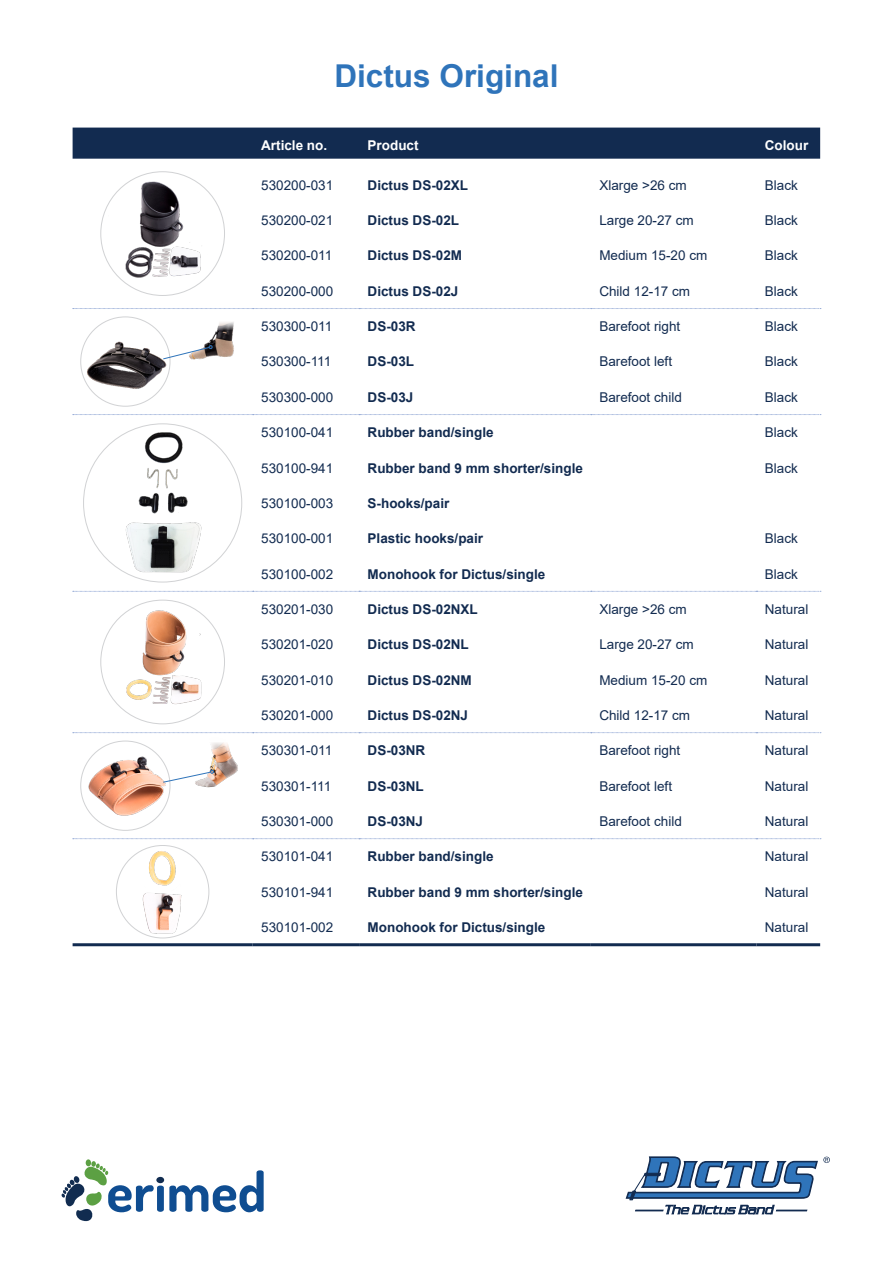
<style>
.page{position:relative;width:893px;height:1263px;background:#fff}
.page>*{position:absolute;margin:0;border:0;box-sizing:border-box;transform-origin:0 0}
.t1{font:700 31.5px "Arial";color:#2f74ba}
.t2{font:13.5px "Arial";color:#122b50}
.t3{font:700 13.5px "Arial";color:#122b50}
.t4{font:700 13.5px "Arial";color:#fff}
</style>
<div class="page">
<div style="left:73px;top:128px;width:747px;height:31px;background:#122b50"></div>
<hr style="left:73px;top:943px;width:180px;height:3px;background:#122b50">
<hr style="left:253px;top:943px;width:106px;height:3px;background:#122b50">
<hr style="left:359px;top:943px;width:232px;height:3px;background:#122b50">
<hr style="left:591px;top:943px;width:165px;height:3px;background:#122b50">
<hr style="left:756px;top:943px;width:64px;height:3px;background:#122b50">
<svg style="left:73px;top:308px;width:748px;height:1px"></svg>
<svg style="left:73px;top:414px;width:748px;height:1px"></svg>
<svg style="left:73px;top:591px;width:748px;height:1px"></svg>
<svg style="left:73px;top:732px;width:748px;height:1px"></svg>
<svg style="left:73px;top:838px;width:748px;height:1px"></svg>
<img style="left:101px;top:172px;width:124px;height:123px;border-radius:62px">
<img style="left:82px;top:330px;width:88px;height:72px">
<img style="left:204px;top:322px;width:30px;height:35px">
<img style="left:84px;top:424px;width:158px;height:158px;border-radius:79px">
<img style="left:109px;top:600px;width:107px;height:124px">
<img style="left:82px;top:741px;width:88px;height:88px">
<img style="left:195px;top:742px;width:43px;height:46px">
<img style="left:116px;top:845px;width:93px;height:93px;border-radius:46px">
<svg style="left:626px;top:1156px;width:204px;height:58px"></svg>
<svg style="left:62px;top:1159px;width:202px;height:62px"></svg>
<svg style="left:162px;top:345px;width:50px;height:15px"></svg>
<svg style="left:162px;top:770px;width:52px;height:13px"></svg>
<p class="t1" style="left:334px;top:53px;width:226px">Dictus Original</p>
<p class="t4" style="left:261px;top:136px;width:68px">Article no.</p>
<p class="t4" style="left:368px;top:136px;width:53px">Product</p>
<p class="t4" style="left:765px;top:136px;width:45px">Colour</p>
<p class="t2" style="left:261px;top:176px;width:74px">530200-031</p>
<p class="t3" style="left:368px;top:175px;width:102px">Dictus DS-02XL</p>
<p class="t2" style="left:599px;top:176px;width:89px">Xlarge &gt;26 cm</p>
<p class="t2" style="left:765px;top:176px;width:35px">Black</p>
<p class="t2" style="left:261px;top:211px;width:74px">530200-021</p>
<p class="t3" style="left:368px;top:211px;width:93px">Dictus DS-02L</p>
<p class="t2" style="left:599px;top:211px;width:96px">Large 20-27 cm</p>
<p class="t2" style="left:765px;top:211px;width:35px">Black</p>
<p class="t2" style="left:261px;top:246px;width:73px">530200-011</p>
<p class="t3" style="left:368px;top:246px;width:96px">Dictus DS-02M</p>
<p class="t2" style="left:599px;top:246px;width:110px">Medium 15-20 cm</p>
<p class="t2" style="left:765px;top:246px;width:35px">Black</p>
<p class="t2" style="left:261px;top:282px;width:74px">530200-000</p>
<p class="t3" style="left:368px;top:282px;width:92px">Dictus DS-02J</p>
<p class="t2" style="left:599px;top:282px;width:92px">Child 12-17 cm</p>
<p class="t2" style="left:765px;top:282px;width:35px">Black</p>
<p class="t2" style="left:261px;top:317px;width:73px">530300-011</p>
<p class="t3" style="left:368px;top:317px;width:50px">DS-03R</p>
<p class="t2" style="left:599px;top:317px;width:83px">Barefoot right</p>
<p class="t2" style="left:765px;top:317px;width:35px">Black</p>
<p class="t2" style="left:261px;top:352px;width:72px">530300-111</p>
<p class="t3" style="left:368px;top:352px;width:48px">DS-03L</p>
<p class="t2" style="left:599px;top:352px;width:74px">Barefoot left</p>
<p class="t2" style="left:765px;top:352px;width:35px">Black</p>
<p class="t2" style="left:261px;top:388px;width:74px">530300-000</p>
<p class="t3" style="left:368px;top:388px;width:47px">DS-03J</p>
<p class="t2" style="left:599px;top:388px;width:84px">Barefoot child</p>
<p class="t2" style="left:765px;top:388px;width:35px">Black</p>
<p class="t2" style="left:261px;top:423px;width:74px">530100-041</p>
<p class="t3" style="left:368px;top:423px;width:128px">Rubber band/single</p>
<p class="t2" style="left:765px;top:423px;width:35px">Black</p>
<p class="t2" style="left:261px;top:458px;width:74px">530100-941</p>
<p class="t3" style="left:368px;top:458px;width:217px">Rubber band 9 mm shorter/single</p>
<p class="t2" style="left:765px;top:458px;width:35px">Black</p>
<p class="t2" style="left:261px;top:494px;width:74px">530100-003</p>
<p class="t3" style="left:368px;top:494px;width:83px">S-hooks/pair</p>
<p class="t2" style="left:261px;top:529px;width:74px">530100-001</p>
<p class="t3" style="left:368px;top:529px;width:117px">Plastic hooks/pair</p>
<p class="t2" style="left:765px;top:529px;width:35px">Black</p>
<p class="t2" style="left:261px;top:564px;width:74px">530100-002</p>
<p class="t3" style="left:368px;top:564px;width:179px">Monohook for Dictus/single</p>
<p class="t2" style="left:765px;top:564px;width:35px">Black</p>
<p class="t2" style="left:261px;top:600px;width:74px">530201-030</p>
<p class="t3" style="left:368px;top:600px;width:112px">Dictus DS-02NXL</p>
<p class="t2" style="left:599px;top:600px;width:89px">Xlarge &gt;26 cm</p>
<p class="t2" style="left:765px;top:600px;width:45px">Natural</p>
<p class="t2" style="left:261px;top:635px;width:74px">530201-020</p>
<p class="t3" style="left:368px;top:635px;width:103px">Dictus DS-02NL</p>
<p class="t2" style="left:599px;top:635px;width:96px">Large 20-27 cm</p>
<p class="t2" style="left:765px;top:635px;width:45px">Natural</p>
<p class="t2" style="left:261px;top:670px;width:74px">530201-010</p>
<p class="t3" style="left:368px;top:670px;width:106px">Dictus DS-02NM</p>
<p class="t2" style="left:599px;top:670px;width:110px">Medium 15-20 cm</p>
<p class="t2" style="left:765px;top:670px;width:45px">Natural</p>
<p class="t2" style="left:261px;top:706px;width:74px">530201-000</p>
<p class="t3" style="left:368px;top:706px;width:102px">Dictus DS-02NJ</p>
<p class="t2" style="left:599px;top:706px;width:92px">Child 12-17 cm</p>
<p class="t2" style="left:765px;top:706px;width:45px">Natural</p>
<p class="t2" style="left:261px;top:741px;width:73px">530301-011</p>
<p class="t3" style="left:368px;top:741px;width:59px">DS-03NR</p>
<p class="t2" style="left:599px;top:741px;width:83px">Barefoot right</p>
<p class="t2" style="left:765px;top:741px;width:45px">Natural</p>
<p class="t2" style="left:261px;top:776px;width:72px">530301-111</p>
<p class="t3" style="left:368px;top:776px;width:58px">DS-03NL</p>
<p class="t2" style="left:599px;top:776px;width:74px">Barefoot left</p>
<p class="t2" style="left:765px;top:776px;width:45px">Natural</p>
<p class="t2" style="left:261px;top:812px;width:74px">530301-000</p>
<p class="t3" style="left:368px;top:812px;width:57px">DS-03NJ</p>
<p class="t2" style="left:599px;top:812px;width:84px">Barefoot child</p>
<p class="t2" style="left:765px;top:812px;width:45px">Natural</p>
<p class="t2" style="left:261px;top:847px;width:74px">530101-041</p>
<p class="t3" style="left:368px;top:847px;width:128px">Rubber band/single</p>
<p class="t2" style="left:765px;top:847px;width:45px">Natural</p>
<p class="t2" style="left:261px;top:883px;width:74px">530101-941</p>
<p class="t3" style="left:368px;top:882px;width:217px">Rubber band 9 mm shorter/single</p>
<p class="t2" style="left:765px;top:883px;width:45px">Natural</p>
<p class="t2" style="left:261px;top:918px;width:74px">530101-002</p>
<p class="t3" style="left:368px;top:918px;width:179px">Monohook for Dictus/single</p>
<p class="t2" style="left:765px;top:918px;width:45px">Natural</p>
</div>
